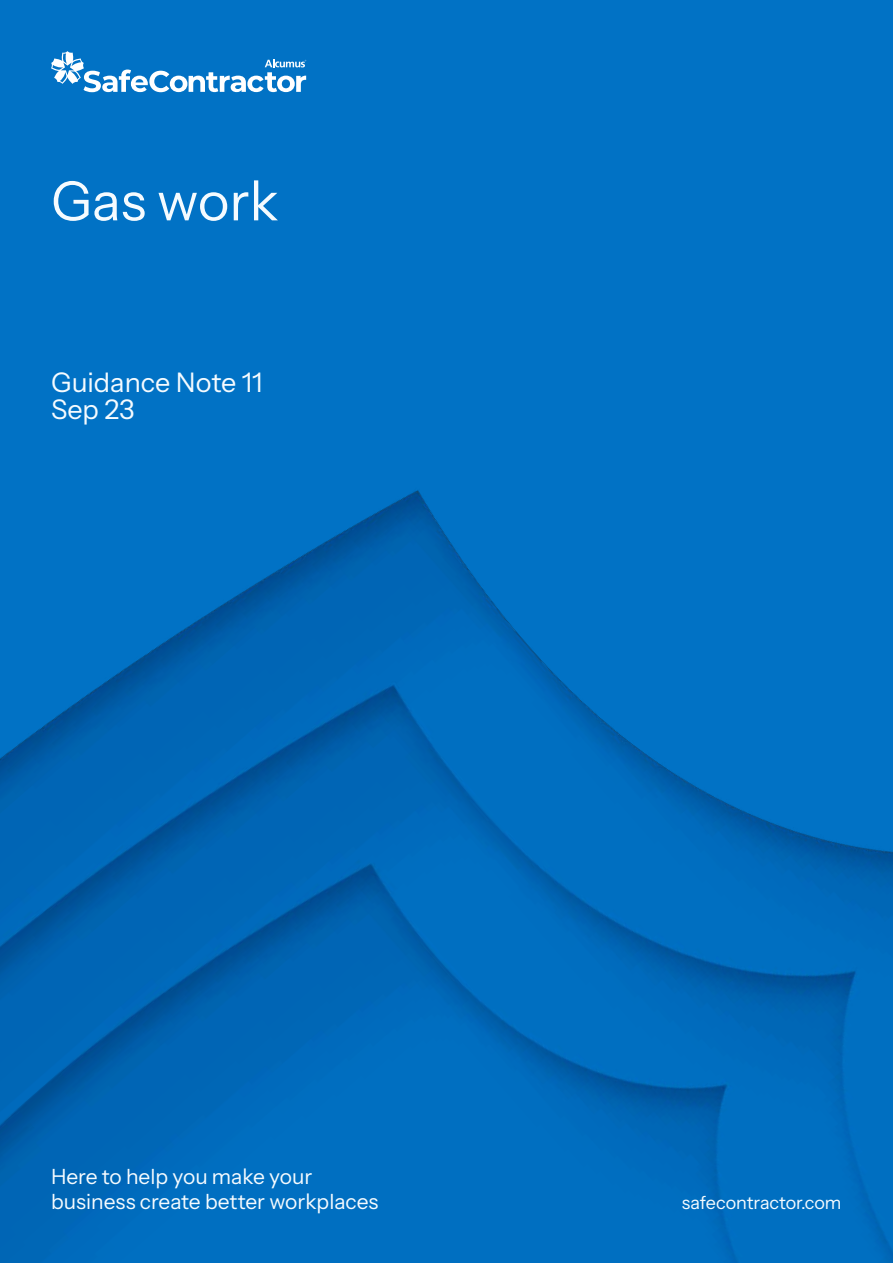
<style>
.page{position:relative;width:893px;height:1263px;background:#0172c5}
.page>*{position:absolute;margin:0;border:0;box-sizing:border-box;transform-origin:0 0}
.t1{font:54px "Instrument Sans";color:#f5fbff}
.t2{font:27px/27px "Instrument Sans";color:#f5fbff}
.t3{font:21px/25.2px "Instrument Sans";color:#f5fbff}
.t4{font:18px "Instrument Sans";color:#f5fbff}
</style>
<div class="page">
<img style="left:0;top:490px;width:893px;height:773px">
<svg style="left:51px;top:51px;width:255px;height:41px"></svg>
<h1 class="t1" style="left:51px;top:167px;width:229px">Gas work</h1>
<p class="t2" style="left:51px;top:369px;width:213px">Guidance Note 11<br>Sep 23</p>
<p class="t3" style="left:51px;top:1164px;width:329px">Here to help you make your business create better workplaces</p>
<p class="t4" style="left:682px;top:1191px;width:161px">safecontractor.com</p>
</div>
